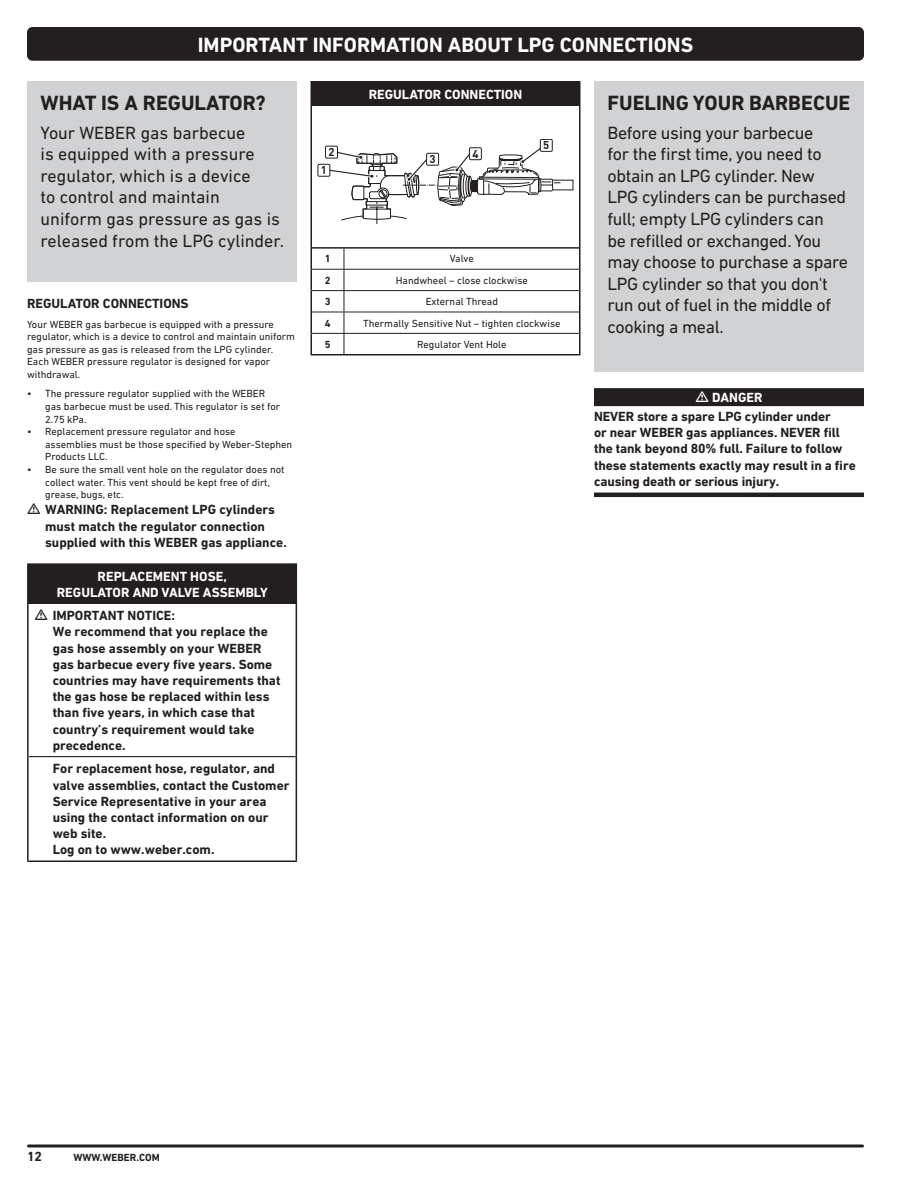
<style>
.page{position:relative;width:918px;height:1188px;background:#fff}
.page>*{position:absolute;margin:0;border:0;box-sizing:border-box;transform-origin:0 0}
.t1{font:700 21px "DIN Next LT Pro";color:#fff}
.t2{font:700 21px "DIN Next LT Pro";color:#231f20}
.t3{font:18px/21.6px "DIN Next LT Pro";letter-spacing:-.02em;color:#231f20}
.t4{font:18px/21.6px "DIN Next LT Pro";color:#231f20}
.t5{font:700 13.5px/16.2px "DIN Next LT Pro";color:#231f20}
.t6{font:700 13.5px/16.2px "DIN Next LT Pro";color:#fff;text-align:center}
.t7{font:700 11.25px "DIN Pro";color:#231f20}
.t8{font:10.5px/12.6px "DIN Next LT Pro";color:#231f20}
.t9{font:700 10.5px "DIN Next LT Pro";color:#231f20}
</style>
<div class="page">
<div style="left:27px;top:27px;width:837px;height:34px;background:#231f20;border-radius:5px"></div>
<svg style="left:28px;top:1144px;width:834px;height:4px;background:#595657"></svg>
<div style="left:27px;top:81px;width:270px;height:201px;background:#d1d2d4"></div>
<div style="left:28px;top:564px;width:268px;height:40px;background:#231f20"></div>
<hr style="left:27px;top:565px;width:2px;height:39px;background:#231f20">
<hr style="left:27px;top:563px;width:270px;height:2px;background:#231f20">
<hr style="left:27px;top:604px;width:2px;height:153px;background:#231f20">
<hr style="left:27px;top:757px;width:2px;height:103px;background:#231f20">
<hr style="left:29px;top:756px;width:267px;height:1px;background:#231f20">
<hr style="left:27px;top:860px;width:270px;height:2px;background:#231f20">
<hr style="left:296px;top:565px;width:1px;height:39px;background:#231f20">
<hr style="left:296px;top:604px;width:1px;height:153px;background:#231f20">
<hr style="left:296px;top:757px;width:1px;height:103px;background:#231f20">
<div style="left:594px;top:81px;width:270px;height:291px;background:#d1d2d4"></div>
<div style="left:594px;top:388px;width:270px;height:18px;background:#231f20"></div>
<hr style="left:594px;top:493px;width:270px;height:4px;background:#231f20">
<div style="left:311px;top:82px;width:269px;height:23px;background:#231f20"></div>
<hr style="left:579px;top:105px;width:1px;height:143px;background:#231f20">
<hr style="left:312px;top:269px;width:32px;height:1px;background:#231f20">
<hr style="left:344px;top:269px;width:235px;height:1px;background:#231f20">
<hr style="left:312px;top:290px;width:32px;height:1px;background:#231f20">
<hr style="left:344px;top:290px;width:235px;height:1px;background:#231f20">
<hr style="left:312px;top:312px;width:32px;height:1px;background:#231f20">
<hr style="left:344px;top:312px;width:235px;height:1px;background:#231f20">
<hr style="left:312px;top:333px;width:32px;height:1px;background:#231f20">
<hr style="left:344px;top:333px;width:235px;height:1px;background:#231f20">
<svg style="left:344px;top:249px;width:1px;height:105px"></svg>
<hr style="left:312px;top:247px;width:32px;height:2px;background:#231f20">
<hr style="left:344px;top:247px;width:235px;height:2px;background:#231f20">
<hr style="left:310px;top:81px;width:34px;height:1px;background:#231f20">
<hr style="left:310px;top:82px;width:2px;height:23px;background:#231f20">
<hr style="left:344px;top:81px;width:236px;height:1px;background:#231f20">
<hr style="left:310px;top:105px;width:2px;height:143px;background:#231f20">
<hr style="left:310px;top:248px;width:2px;height:21px;background:#231f20">
<hr style="left:310px;top:269px;width:2px;height:22px;background:#231f20">
<hr style="left:310px;top:291px;width:2px;height:21px;background:#231f20">
<hr style="left:310px;top:312px;width:2px;height:21px;background:#231f20">
<hr style="left:310px;top:333px;width:2px;height:21px;background:#231f20">
<hr style="left:310px;top:354px;width:34px;height:1px;background:#231f20">
<hr style="left:344px;top:354px;width:236px;height:1px;background:#231f20">
<svg style="left:579px;top:248px;width:1px;height:106px"></svg>
<div style="left:318px;top:164px;width:12px;height:13px;border:1px solid #231f20"></div>
<div style="left:325px;top:146px;width:13px;height:12px;border:1px solid #231f20"></div>
<svg style="left:326px;top:139px;width:247px;height:85px"></svg>
<h1 class="t1" style="left:198px;top:32px;width:497px">IMPORTANT INFORMATION ABOUT LPG CONNECTIONS</h1>
<h1 class="t2" style="left:41px;top:91px;width:227px">WHAT IS A REGULATOR?</h1>
<h2 class="t4" style="left:41px;top:121px;width:245px">Your WEBER gas barbecue<br>is equipped with a pressure regulator, which is a device<br>to control and maintain uniform gas pressure as gas is released from the LPG cylinder.</h2>
<p class="t5" style="left:27px;top:295px;width:163px">REGULATOR CONNECTIONS</p>
<p class="t8" style="left:27px;top:318px;width:269px">Your WEBER gas barbecue is equipped with a pressure regulator, which is a device to control and maintain uniform gas pressure as gas is released from the LPG cylinder.<br>Each WEBER pressure regulator is designed for vapor withdrawal.</p>
<p class="t8" style="left:45px;top:387px;width:237px;text-indent:-18px">• The pressure regulator supplied with the WEBER gas barbecue must be used. This regulator is set for<br>2.75 kPa.</p>
<p class="t8" style="left:45px;top:425px;width:249px;text-indent:-18px">• Replacement pressure regulator and hose<br>assemblies must be those specified by Weber-Stephen<br>Products LLC.</p>
<p class="t8" style="left:45px;top:463px;width:241px;text-indent:-18px">• Be sure the small vent hole on the regulator does not collect water. This vent should be kept free of dirt, grease, bugs, etc.</p>
<p class="t5" style="left:45px;top:502px;width:243px">WARNING: Replacement LPG cylinders must match the regulator connection supplied with this WEBER gas appliance.</p>
<p class="t6" style="left:57px;top:568px;width:212px">REPLACEMENT HOSE,<br>REGULATOR AND VALVE ASSEMBLY</p>
<p class="t5" style="left:53px;top:608px;width:229px">IMPORTANT NOTICE:<br>We recommend that you replace the gas hose assembly on your WEBER gas barbecue every five years. Some countries may have requirements that the gas hose be replaced within less than five years, in which case that country’s requirement would take precedence.</p>
<p class="t5" style="left:53px;top:761px;width:238px">For replacement hose, regulator, and valve assemblies, contact the Customer<br>Service Representative in your area using the contact information on our web site.<br>Log on to www.weber.com.</p>
<p class="t7" style="left:328px;top:143px;width:8px">2</p>
<p class="t7" style="left:321px;top:161px;width:8px">1</p>
<p class="t6" style="left:369px;top:86px;width:155px">REGULATOR CONNECTION</p>
<p class="t7" style="left:430px;top:150px;width:8px">3</p>
<p class="t7" style="left:472px;top:144px;width:8px">4</p>
<p class="t7" style="left:543px;top:136px;width:8px">5</p>
<p class="t9" style="left:325px;top:253px;width:7px">1</p>
<p class="t8" style="left:450px;top:252px;width:26px">Valve</p>
<p class="t9" style="left:325px;top:274px;width:7px">2</p>
<p class="t8" style="left:396px;top:274px;width:134px">Handwheel – close clockwise</p>
<p class="t9" style="left:325px;top:296px;width:7px">3</p>
<p class="t8" style="left:426px;top:295px;width:74px">External Thread</p>
<p class="t9" style="left:325px;top:317px;width:7px">4</p>
<p class="t8" style="left:363px;top:317px;width:199px">Thermally Sensitive Nut – tighten clockwise</p>
<p class="t9" style="left:325px;top:338px;width:7px">5</p>
<p class="t8" style="left:417px;top:338px;width:91px">Regulator Vent Hole</p>
<h1 class="t2" style="left:608px;top:91px;width:244px">FUELING YOUR BARBECUE</h1>
<p class="t3" style="left:608px;top:121px;width:242px">Before using your barbecue<br>for the first time, you need to obtain an LPG cylinder. New<br>LPG cylinders can be purchased full; empty LPG cylinders can<br>be refilled or exchanged. You may choose to purchase a spare<br>LPG cylinder so that you don't run out of fuel in the middle of cooking a meal.</p>
<p class="t6" style="left:712px;top:390px;width:52px">DANGER</p>
<p class="t5" style="left:594px;top:408px;width:263px">NEVER store a spare LPG cylinder under<br>or near WEBER gas appliances. NEVER fill the tank beyond 80% full. Failure to follow these statements exactly may result in a fire causing death or serious injury.</p>
<p class="t5" style="left:27px;top:1148px;width:17px">12</p>
<p class="t9" style="left:73px;top:1151px;width:88px">WWW.WEBER.COM</p>
</div>
